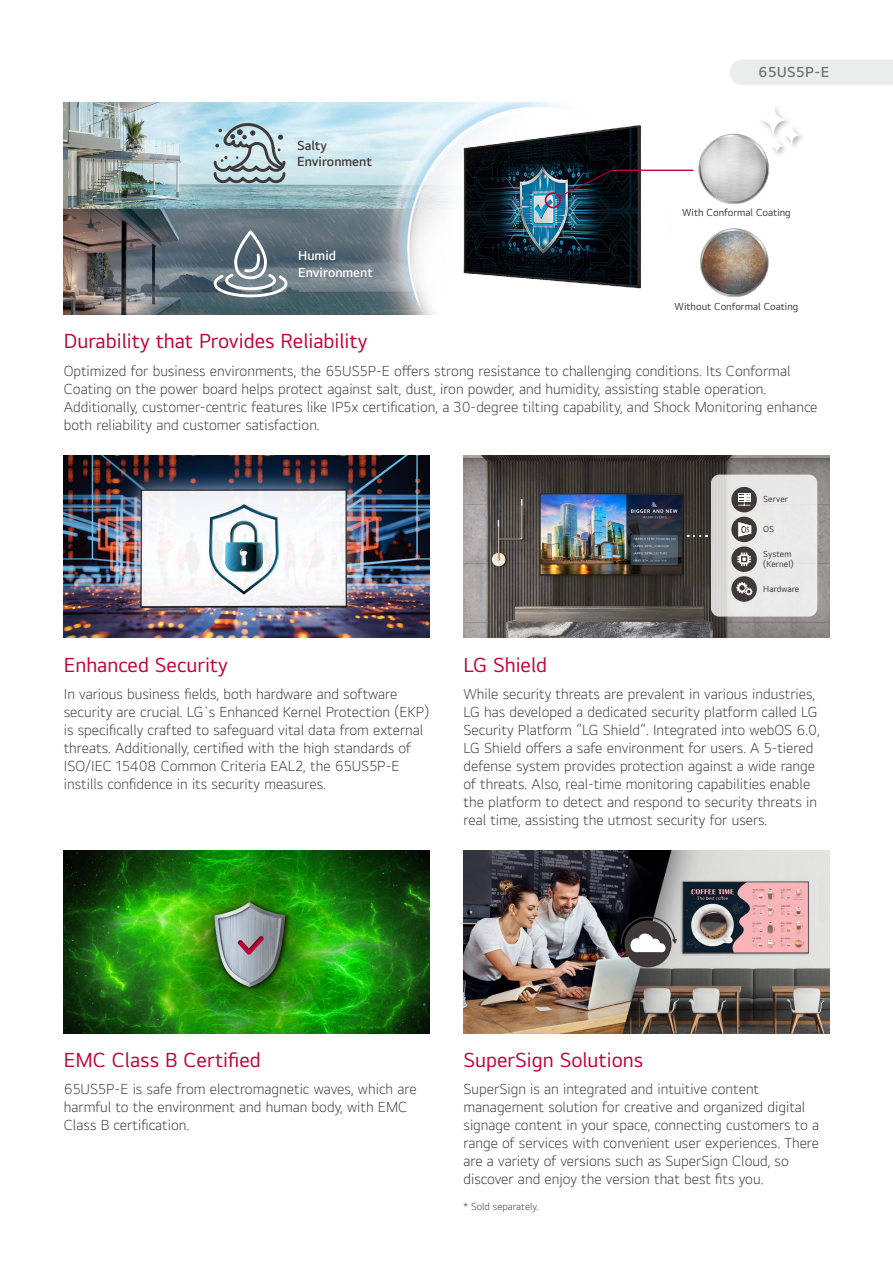
<style>
.page{position:relative;width:893px;height:1263px;background:#fff}
.page>*{position:absolute;margin:0;border:0;box-sizing:border-box;transform-origin:0 0}
.t1{font:21px "LGEI Text TTF";color:#c30037}
.t2{font:300 15px/18px "LGEI Text TTF";color:#3e3a39}
.t3{font:600 15px "LGEI Text TTF";letter-spacing:.025em;color:#727171}
.t4{font:600 13.5px/16.5px "LGEI Text TTF";color:#fff}
.t5{font:600 13.5px/16.5px "LGEI Text TTF";color:#3e3a39}
.t6{font:10.5px "LGEI Text TTF";color:#3e3a39}
.t7{font:300 10.5px "LGEI Text TTF";color:#3e3a39}
.t8{font:9px/10.5px "LGEI Text TTF";color:#3e3a39}
</style>
<div class="page">
<div style="left:730px;top:60px;width:163px;height:25px;background:#ebecec"></div>
<img style="left:64px;top:102px;width:625px;height:213px">
<img style="left:700px;top:228px;width:69px;height:69px">
<img style="left:689px;top:133px;width:80px;height:71px">
<svg style="left:214px;top:230px;width:73px;height:67px;background:#798790"></svg>
<div style="left:545px;top:192px;width:16px;height:16px;border:2px solid #c30037;border-radius:50%"></div>
<svg style="left:558px;top:170px;width:136px;height:28px"></svg>
<svg style="left:212px;top:102px;width:75px;height:83px;background:#a7c1ca"></svg>
<div style="left:757px;top:102px;width:51px;height:57px;background:#000;opacity:.31"></div>
<svg style="left:759px;top:104px;width:42px;height:49px"></svg>
<img style="left:64px;top:455px;width:365px;height:183px">
<img style="left:463px;top:455px;width:366px;height:183px">
<svg style="left:688px;top:535px;width:19px;height:2px"></svg>
<div style="left:711px;top:475px;width:106px;height:142px;background:linear-gradient(to right,#dfdede,#eeeded);border-radius:9px"></div>
<div style="left:731px;top:487px;width:26px;height:25px;background:#3e3a39;border-radius:50%"></div>
<svg style="left:738px;top:493px;width:13px;height:13px"></svg>
<div style="left:731px;top:517px;width:26px;height:25px;background:#3e3a39;border-radius:50%"></div>
<svg style="left:738px;top:522px;width:13px;height:15px"></svg>
<div style="left:731px;top:546px;width:26px;height:26px;background:#3e3a39;border-radius:50%"></div>
<svg style="left:737px;top:552px;width:14px;height:14px"></svg>
<div style="left:731px;top:576px;width:26px;height:26px;background:#3e3a39;border-radius:50%"></div>
<svg style="left:736px;top:582px;width:17px;height:14px"></svg>
<img style="left:463px;top:850px;width:366px;height:183px">
<div style="left:624px;top:920px;width:47px;height:47px;background:#3e3a39;border-radius:50%"></div>
<svg style="left:620px;top:916px;width:57px;height:36px"></svg>
<img style="left:64px;top:850px;width:365px;height:183px">
<p class="t5" style="left:297px;top:137px;width:76px">Salty<br>Environment</p>
<p class="t4" style="left:298px;top:247px;width:76px">Humid<br>Environment</p>
<p class="t3" style="left:759px;top:63px;width:72px">65US5P-E</p>
<p class="t6" style="left:682px;top:206px;width:110px">With Conformal Coating</p>
<p class="t6" style="left:675px;top:300px;width:125px">Without Conformal Coating</p>
<h1 class="t1" style="left:64px;top:329px;width:305px">Durability that Provides Reliability</h1>
<p class="t2" style="left:64px;top:361px;width:755px">Optimized for business environments, the 65US5P-E offers strong resistance to challenging conditions. Its Conformal Coating on the power board helps protect against salt, dust, iron powder, and humidity, assisting stable operation.<br>Additionally, customer-centric features like IP5x certification, a 30-degree tilting capability, and Shock Monitoring enhance both reliability and customer satisfaction.</p>
<h1 class="t1" style="left:64px;top:652px;width:166px">Enhanced Security</h1>
<p class="t2" style="left:64px;top:684px;width:367px">In various business fields, both hardware and software security are crucial. LG`s Enhanced Kernel Protection (EKP) is specifically crafted to safeguard vital data from external threats. Additionally, certified with the high standards of ISO/IEC 15408 Common Criteria EAL2, the 65US5P-E instills confidence in its security measures.</p>
<p class="t8" style="left:763px;top:494px;width:26px">Server</p>
<p class="t8" style="left:763px;top:524px;width:13px">OS</p>
<p class="t8" style="left:763px;top:548px;width:32px">System (Kernel)</p>
<p class="t8" style="left:763px;top:583px;width:38px">Hardware</p>
<h1 class="t1" style="left:463px;top:652px;width:85px">LG Shield</h1>
<p class="t2" style="left:463px;top:684px;width:358px">While security threats are prevalent in various industries, LG has developed a dedicated security platform called LG Security Platform “LG Shield“. Integrated into webOS 6.0, LG Shield offers a safe environment for users. A 5-tiered defense system provides protection against a wide range of threats. Also, real-time monitoring capabilities enable the platform to detect and respond to security threats in real time, assisting the utmost security for users.</p>
<h1 class="t1" style="left:64px;top:1047px;width:199px">EMC Class B Certified</h1>
<p class="t2" style="left:64px;top:1080px;width:354px">65US5P-E is safe from electromagnetic waves, which are harmful to the environment and human body, with EMC<br>Class B certification.</p>
<h1 class="t1" style="left:463px;top:1047px;width:181px">SuperSign Solutions</h1>
<p class="t2" style="left:463px;top:1080px;width:357px">SuperSign is an integrated and intuitive content management solution for creative and organized digital signage content in your space, connecting customers to a range of services with convenient user experiences. There are a variety of versions such as SuperSign Cloud, so discover and enjoy the version that best fits you.</p>
<p class="t7" style="left:463px;top:1200px;width:76px">* Sold separately.</p>
</div>
